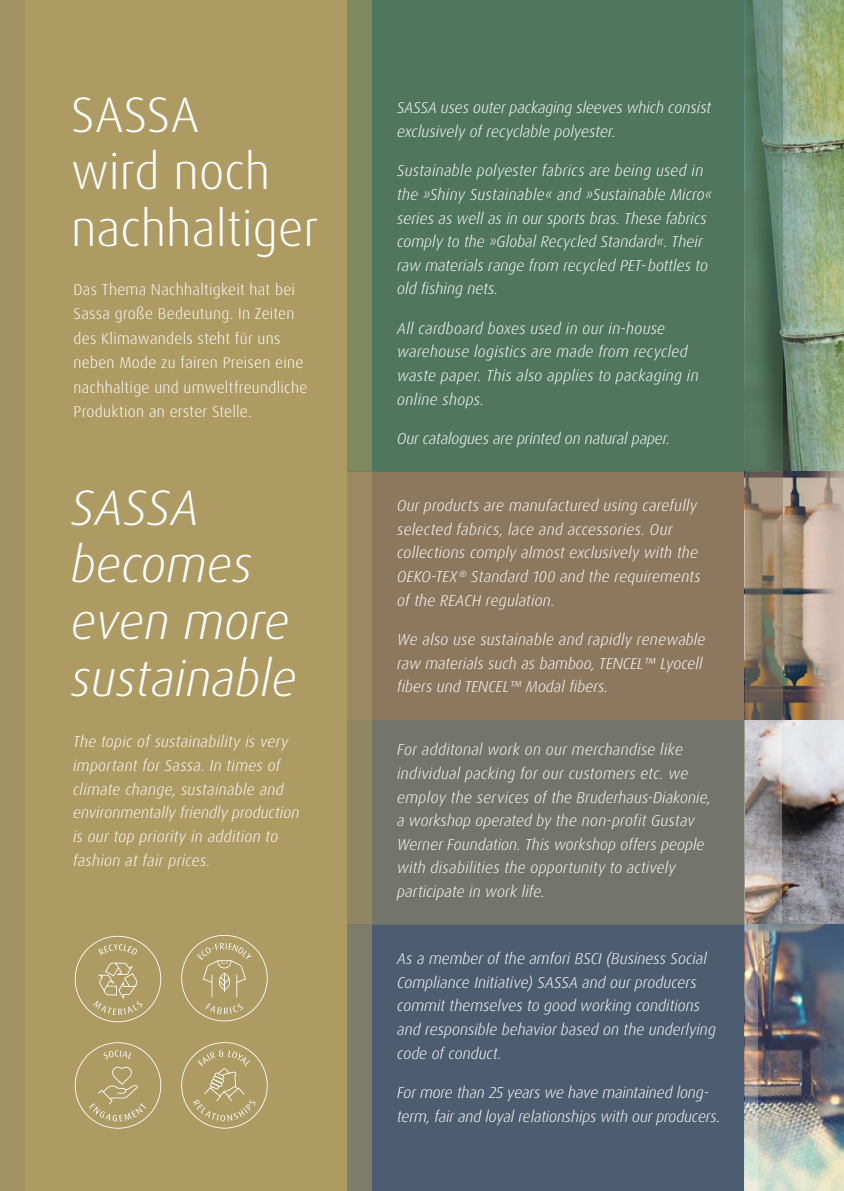
<style>
.page{position:relative;width:844px;height:1191px;background:#fff}
.page>*{position:absolute;margin:0;border:0;box-sizing:border-box;transform-origin:0 0}
.t1{font:italic 300 49.88px/57.1px "Dax Pro";color:#fff}
.t2{font:300 49.88px/57.1px "Dax Pro";color:#fff}
.t3{font:italic 300 15.75px/23.6px "Dax Pro";color:#fff}
.t4{font:300 15.75px/24.5px "Dax Pro";letter-spacing:.02em;color:#fff}
</style>
<div class="page">
<img style="left:757px;top:0;width:86px;height:1191px">
<div style="left:0;top:0;width:372px;height:1191px;background:#ae9a63"></div>
<div style="left:372px;top:901px;width:372px;height:290px;background:#4d5d71"></div>
<div style="left:347px;top:924px;width:25px;height:267px;background:#7d7b69"></div>
<div style="left:372px;top:696px;width:372px;height:228px;background:#73746c"></div>
<svg style="left:744px;top:720px;width:38px;height:204px"></svg>
<div style="left:347px;top:720px;width:25px;height:204px;background:#908767"></div>
<div style="left:372px;top:472px;width:372px;height:248px;background:#8d775f"></div>
<div style="left:347px;top:472px;width:25px;height:248px;background:#9d8861"></div>
<div style="left:372px;top:0;width:372px;height:472px;background:#51765f"></div>
<div style="left:347px;top:0;width:25px;height:472px;background:#7f8861"></div>
<svg style="left:744px;top:0;width:38px;height:472px"></svg>
<svg style="left:744px;top:472px;width:38px;height:248px"></svg>
<img style="left:744px;top:924px;width:13px;height:267px">
<div style="left:0;top:0;width:25px;height:1191px;background:#a29264"></div>
<svg style="left:181px;top:935px;width:86px;height:86px"></svg>
<svg style="left:75px;top:935px;width:86px;height:87px"></svg>
<svg style="left:75px;top:1042px;width:86px;height:86px"></svg>
<svg style="left:181px;top:1042px;width:86px;height:86px"></svg>
<h1 class="t2" style="left:71px;top:86px;width:249px">SASSA<br>wird noch nachhaltiger</h1>
<p class="t4" style="left:73px;top:277px;width:235px">Das Thema Nachhaltigkeit hat bei<br>Sassa große Bedeutung. In Zeiten des Klimawandels steht für uns neben Mode zu fairen Preisen eine nachhaltige und umweltfreundliche<br>Produktion an erster Stelle.</p>
<h1 class="t1" style="left:71px;top:479px;width:227px">SASSA becomes even more sustainable</h1>
<p class="t3" style="left:73px;top:730px;width:228px">The topic of sustainability is very important for Sassa. In times of climate change, sustainable and environmentally friendly production is our top priority in addition to fashion at fair prices.</p>
<p class="t3" style="left:397px;top:96px;width:315px">SASSA uses outer packaging sleeves which consist exclusively of recyclable polyester.</p>
<p class="t3" style="left:397px;top:159px;width:316px">Sustainable polyester fabrics are being used in the »Shiny Sustainable« and »Sustainable Micro« series as well as in our sports bras. These fabrics comply to the »Global Recycled Standard«. Their raw materials range from recycled PET-bottles to old fishing nets.</p>
<p class="t3" style="left:397px;top:316px;width:303px">All cardboard boxes used in our in-house warehouse logistics are made from recycled waste paper. This also applies to packaging in online shops.</p>
<p class="t3" style="left:397px;top:427px;width:274px">Our catalogues are printed on natural paper.</p>
<p class="t3" style="left:397px;top:494px;width:305px">Our products are manufactured using carefully selected fabrics, lace and accessories. Our collections comply almost exclusively with the OEKO-TEX <sup>®</sup> Standard 100 and the requirements of the REACH regulation.</p>
<p class="t3" style="left:397px;top:628px;width:310px">We also use sustainable and rapidly renewable raw materials such as bamboo, TENCEL™ Lyocell fibers und TENCEL™ Modal fibers.</p>
<p class="t3" style="left:397px;top:738px;width:315px">For additonal work on our merchandise like individual packing for our customers etc. we employ the services of the Bruderhaus-Diakonie, a workshop operated by the non-profit Gustav Werner Foundation. This workshop offers people with disabilities the opportunity to actively participate in work life.</p>
<p class="t3" style="left:397px;top:946px;width:320px">As a member of the amfori BSCI (Business Social Compliance Initiative) SASSA and our producers commit themselves to good working conditions and responsible behavior based on the underlying code of conduct.</p>
<p class="t3" style="left:397px;top:1080px;width:325px">For more than 25 years we have maintained long&shy;term, fair and loyal relationships with our producers.</p>
</div>
